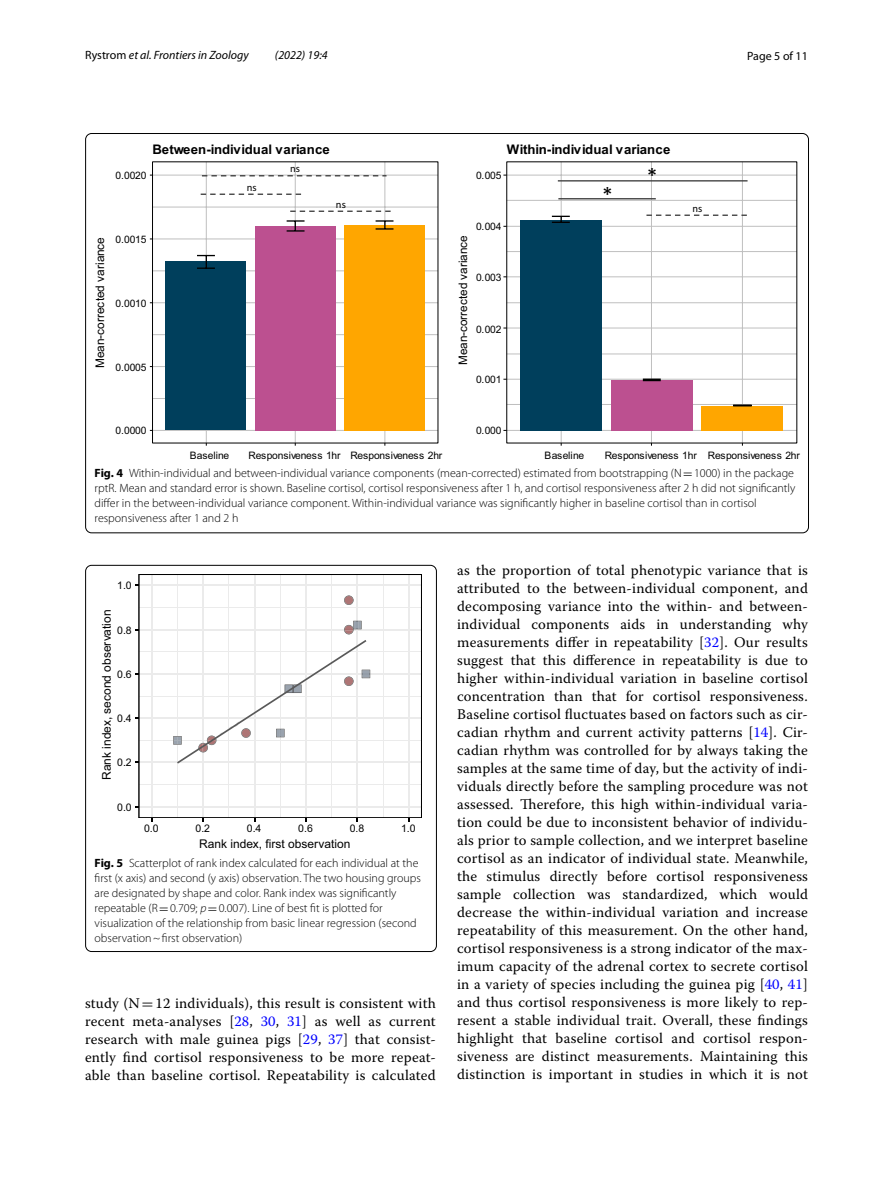
<style>
.page{position:relative;width:893px;height:1187px;background:#fff}
.page>*{position:absolute;margin:0;border:0;box-sizing:border-box;transform-origin:0 0}
.t1{font:21.75px "Calibri";color:#000}
.t2{font:14.7px/18px "Warnock Pro";letter-spacing:.015em;color:#000;text-align:justify}
.t3{font:700 13.2px "Arial";letter-spacing:.005em;color:#000}
.t4{font:300 12px/15px "Myriad Pro";color:#000}
.t5{font:12px "Arial MT5";color:#000}
.t6{font:italic 12px "Myriad Pro";color:#000}
.t7{font:12px "Myriad Pro";color:#000}
.t8{font:11.85px "Arial MT4";color:#000}
.t9{font:11.7px "Arial MT4";letter-spacing:-.015em;color:#000}
.t10{font:10.95px "Calibri";color:#000}
.t11{font:10.8px "Calibri";color:#000}
.t12{font:10.5px "Arial MT5";color:#000}
.t13{font:10.2px "Arial MT4";letter-spacing:-.02em;color:#000}
.t14{font:10.2px "Arial MT4";letter-spacing:.005em;color:#000}
.s1{font-style:normal}
.s2{font-weight:700}
.s3{font-family:"MTSY";font-weight:400}
.s4{font-style:italic}
.s5{font-family:"MTSY"}
.s6{color:#00f}
</style>
<div class="page">
<hr style="left:153px;top:398px;width:285px;height:1px;background:#bfbfbf">
<hr style="left:153px;top:334px;width:285px;height:1px;background:#bfbfbf">
<hr style="left:153px;top:270px;width:285px;height:1px;background:#bfbfbf">
<hr style="left:153px;top:207px;width:285px;height:1px;background:#bfbfbf">
<hr style="left:153px;top:430px;width:285px;height:1px;background:#bfbfbf">
<hr style="left:153px;top:366px;width:285px;height:1px;background:#bfbfbf">
<hr style="left:153px;top:302px;width:285px;height:1px;background:#bfbfbf">
<hr style="left:153px;top:238px;width:285px;height:1px;background:#bfbfbf">
<hr style="left:153px;top:175px;width:285px;height:1px;background:#bfbfbf">
<hr style="left:206px;top:162px;width:1px;height:281px;background:#bfbfbf">
<hr style="left:295px;top:162px;width:1px;height:281px;background:#bfbfbf">
<hr style="left:385px;top:162px;width:1px;height:281px;background:#bfbfbf">
<div style="left:166px;top:261px;width:80px;height:169px;background:#003f5c"></div>
<div style="left:255px;top:226px;width:81px;height:204px;background:#bc5090"></div>
<div style="left:344px;top:225px;width:81px;height:205px;background:#ffa600"></div>
<svg style="left:197px;top:255px;width:18px;height:14px"></svg>
<svg style="left:287px;top:220px;width:18px;height:11px"></svg>
<svg style="left:376px;top:220px;width:17px;height:9px"></svg>
<hr style="left:507px;top:404px;width:290px;height:1px;background:#bfbfbf">
<hr style="left:507px;top:353px;width:290px;height:1px;background:#bfbfbf">
<hr style="left:507px;top:302px;width:290px;height:1px;background:#bfbfbf">
<hr style="left:507px;top:251px;width:290px;height:1px;background:#bfbfbf">
<hr style="left:507px;top:200px;width:290px;height:1px;background:#bfbfbf">
<hr style="left:507px;top:430px;width:290px;height:1px;background:#bfbfbf">
<hr style="left:507px;top:379px;width:290px;height:1px;background:#bfbfbf">
<hr style="left:507px;top:328px;width:290px;height:1px;background:#bfbfbf">
<hr style="left:507px;top:276px;width:290px;height:1px;background:#bfbfbf">
<hr style="left:507px;top:226px;width:290px;height:1px;background:#bfbfbf">
<hr style="left:507px;top:175px;width:290px;height:1px;background:#bfbfbf">
<hr style="left:561px;top:162px;width:1px;height:281px;background:#bfbfbf">
<hr style="left:651px;top:162px;width:1px;height:281px;background:#bfbfbf">
<hr style="left:742px;top:162px;width:1px;height:281px;background:#bfbfbf">
<div style="left:520px;top:220px;width:82px;height:210px;background:#003f5c"></div>
<div style="left:611px;top:380px;width:82px;height:50px;background:#bc5090"></div>
<div style="left:701px;top:406px;width:82px;height:24px;background:#ffa600"></div>
<svg style="left:552px;top:216px;width:18px;height:7px"></svg>
<svg style="left:643px;top:378px;width:18px;height:3px"></svg>
<svg style="left:733px;top:404px;width:19px;height:2px"></svg>
<svg style="left:202px;top:175px;width:185px;height:1px"></svg>
<svg style="left:646px;top:214px;width:101px;height:2px"></svg>
<hr style="left:558px;top:198px;width:98px;height:1px;background:#404040">
<hr style="left:558px;top:180px;width:190px;height:1px;background:#404040">
<svg style="left:201px;top:193px;width:101px;height:2px"></svg>
<svg style="left:290px;top:210px;width:101px;height:2px"></svg>
<svg style="left:139px;top:574px;width:283px;height:243px"></svg>
<div style="left:85px;top:565px;width:352px;height:386px;border:1px solid #000;border-radius:6px"></div>
<p class="t6" style="left:85px;top:48px;width:165px"><span class="s1">Rystrom</span> et al. Frontiers in Zoology</p>
<p class="t6" style="left:275px;top:48px;width:54px">(2022) 19:4</p>
<p class="t7" style="left:747px;top:48px;width:62px">Page 5 of 11</p>
<p class="t8" style="left:92px;top:367px;width:132px;rotate:-90deg">M de t ce r r oc - nae ecna i r av</p>
<p class="t3" style="left:153px;top:140px;width:179px">Between-individual variance</p>
<p class="t13" style="left:115px;top:169px;width:33px">0.0020</p>
<p class="t13" style="left:115px;top:233px;width:33px">0.0015</p>
<p class="t13" style="left:115px;top:296px;width:33px">0.0010</p>
<p class="t13" style="left:115px;top:360px;width:33px">0.0005</p>
<p class="t10" style="left:247px;top:181px;width:12px">ns</p>
<p class="t11" style="left:290px;top:162px;width:12px">ns</p>
<p class="t11" style="left:336px;top:197px;width:12px">ns</p>
<p class="t3" style="left:507px;top:140px;width:165px">Within-individual variance</p>
<p class="t13" style="left:476px;top:169px;width:27px">0.005</p>
<h1 class="t1" style="left:602px;top:181px;width:12px">*</h1>
<h1 class="t1" style="left:647px;top:162px;width:12px">*</h1>
<p class="t9" style="left:456px;top:364px;width:131px;rotate:-90deg">Mean-corrected variance</p>
<p class="t13" style="left:476px;top:220px;width:27px">0.004</p>
<p class="t13" style="left:476px;top:271px;width:27px">0.003</p>
<p class="t13" style="left:476px;top:322px;width:27px">0.002</p>
<p class="t13" style="left:476px;top:373px;width:27px">0.001</p>
<p class="t11" style="left:692px;top:201px;width:12px">ns</p>
<p class="t13" style="left:115px;top:424px;width:33px">0.0000</p>
<p class="t14" style="left:190px;top:448px;width:41px">Baseline</p>
<p class="t13" style="left:249px;top:448px;width:195px">Responsiveness 1hr Responsiveness 2hr</p>
<p class="t13" style="left:476px;top:424px;width:27px">0.000</p>
<p class="t14" style="left:545px;top:448px;width:41px">Baseline</p>
<p class="t13" style="left:605px;top:448px;width:196px">Responsiveness 1hr Responsiveness 2hr</p>
<p class="t4" style="left:95px;top:466px;width:702px"><span class="s2">Fig. 4</span> Within-individual and between-individual variance components (mean-corrected) estimated from bootstrapping (N<span class="s3">=</span>1000) in the package rptR. Mean and standard error is shown. Baseline cortisol, cortisol responsiveness after 1 h, and cortisol responsiveness after 2 h did not significantly differ in the between-individual variance component. Within-individual variance was significantly higher in baseline cortisol than in cortisol responsiveness after 1 and 2 h</p>
<p class="t12" style="left:117px;top:578px;width:16px">1.0</p>
<p class="t5" style="left:99px;top:780px;width:172px;rotate:-90deg">Rank index, second observation</p>
<p class="t12" style="left:117px;top:623px;width:16px">0.8</p>
<p class="t12" style="left:117px;top:667px;width:16px">0.6</p>
<p class="t12" style="left:117px;top:711px;width:16px">0.4</p>
<p class="t12" style="left:117px;top:755px;width:16px">0.2</p>
<p class="t12" style="left:117px;top:800px;width:16px">0.0</p>
<p class="t12" style="left:144px;top:821px;width:16px">0.0</p>
<p class="t12" style="left:195px;top:821px;width:16px">0.2</p>
<p class="t12" style="left:247px;top:821px;width:16px">0.4</p>
<p class="t12" style="left:298px;top:821px;width:16px">0.6</p>
<p class="t12" style="left:350px;top:821px;width:16px">0.8</p>
<p class="t12" style="left:401px;top:821px;width:16px">1.0</p>
<p class="t5" style="left:199px;top:836px;width:153px">Rank index, first observation</p>
<p class="t4" style="left:95px;top:856px;width:328px"><span class="s2">Fig. 5</span> Scatterplot of rank index calculated for each individual at the first (x axis) and second (y axis) observation. The two housing groups are designated by shape and color. Rank index was significantly repeatable (R<span class="s3">=</span>0.709; <span class="s4">p</span><span class="s3">=</span>0.007). Line of best fit is plotted for visualization of the relationship from basic linear regression (second observation~first observation)</p>
<p class="t2" style="left:85px;top:994px;width:352px">study (N<span class="s5">=</span>12 individuals), this result is consistent with recent meta-analyses [<span class="s6">28</span>, <span class="s6">30</span>, <span class="s6">31</span>] as well as current research with male guinea pigs [<span class="s6">29</span>, <span class="s6">37</span>] that consist&shy;ently find cortisol responsiveness to be more repeat&shy;able than baseline cortisol. Repeatability is calculated</p>
<p class="t2" style="left:457px;top:560px;width:352px">as the proportion of total phenotypic variance that is attributed to the between-individual component, and decomposing variance into the within- and between&shy;individual components aids in understanding why measurements differ in repeatability [<span class="s6">32</span>]. Our results suggest that this difference in repeatability is due to higher within-individual variation in baseline cortisol concentration than that for cortisol responsiveness.<br>Baseline cortisol fluctuates based on factors such as cir&shy;cadian rhythm and current activity patterns [<span class="s6">14</span>]. Cir&shy;cadian rhythm was controlled for by always taking the samples at the same time of day, but the activity of indi&shy;viduals directly before the sampling procedure was not assessed. Therefore, this high within-individual varia&shy;tion could be due to inconsistent behavior of individu&shy;als prior to sample collection, and we interpret baseline cortisol as an indicator of individual state. Meanwhile, the stimulus directly before cortisol responsiveness sample collection was standardized, which would decrease the within-individual variation and increase repeatability of this measurement. On the other hand, cortisol responsiveness is a strong indicator of the max&shy;imum capacity of the adrenal cortex to secrete cortisol in a variety of species including the guinea pig [<span class="s6">40</span>, <span class="s6">41</span>] and thus cortisol responsiveness is more likely to rep&shy;resent a stable individual trait. Overall, these findings highlight that baseline cortisol and cortisol respon&shy;siveness are distinct measurements. Maintaining this distinction is important in studies in which it is not</p>
</div>
